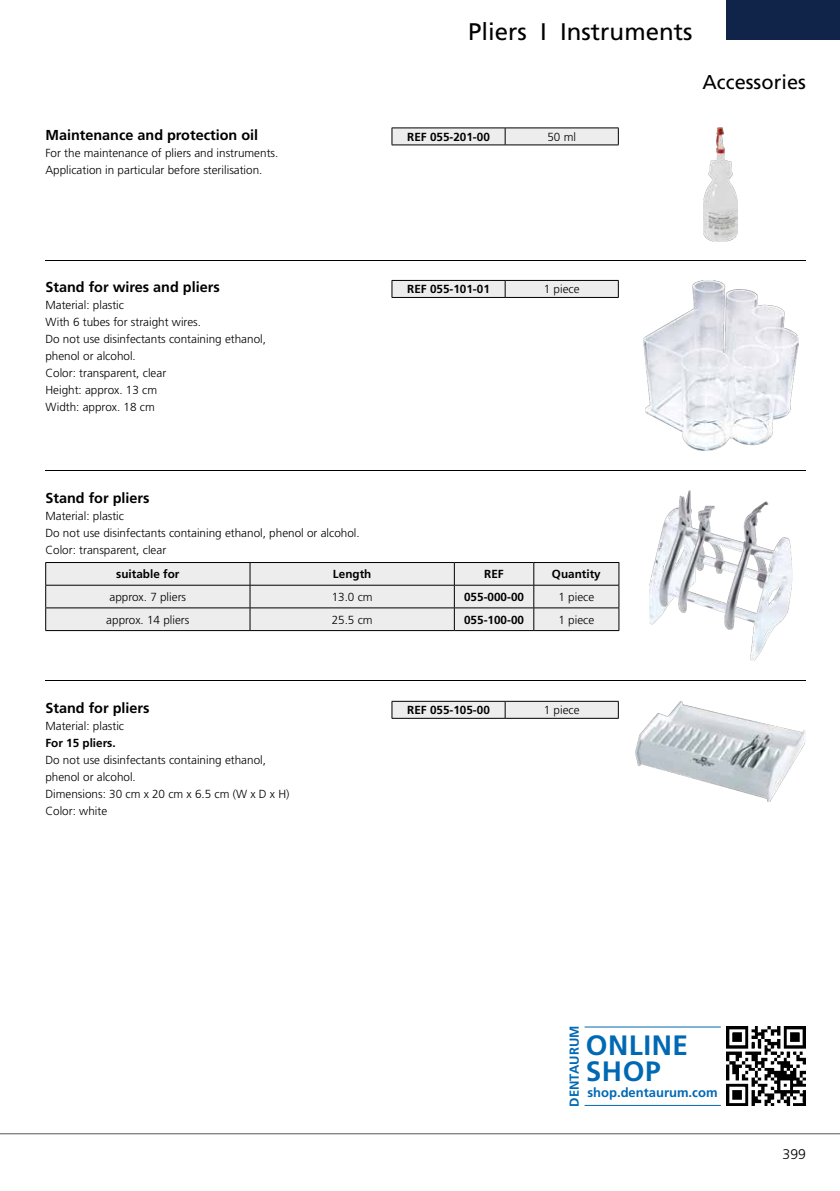
<style>
.page{position:relative;width:840px;height:1191px;background:#fff}
.page>*{position:absolute;margin:0;border:0;box-sizing:border-box;transform-origin:0 0}
.t1{font:700 28px/26px "Frutiger LT Std";letter-spacing:.02em;color:#0069b4}
.t2{font:24px "Frutiger LT Std";color:#000}
.t3{font:20px "Frutiger LT Std";color:#000}
.t4{font:700 14.4px "Frutiger LT Std";color:#000}
.t5{font:300 14px "Frutiger LT Std";color:#000}
.t6{font:700 13px "Frutiger LT Std";color:#0069b4}
.t7{font:300 11.6px/17px "Frutiger LT Std";color:#000}
.t8{font:700 11.6px "Frutiger LT Std";color:#000}
</style>
<div class="page">
<div style="left:726px;top:0;width:113px;height:40px;background:#102449"></div>
<hr style="left:0;top:1133px;width:839px;height:1px;background:#575756">
<hr style="left:45px;top:260px;width:760px;height:1px;background:#000">
<img style="left:703px;top:128px;width:34px;height:113px">
<hr style="left:391px;top:145px;width:114px;height:1px;background:#000">
<svg style="left:391px;top:128px;width:227px;height:17px"></svg>
<hr style="left:505px;top:145px;width:113px;height:1px;background:#000">
<img style="left:643px;top:280px;width:154px;height:170px">
<hr style="left:45px;top:470px;width:760px;height:1px;background:#000">
<hr style="left:391px;top:297px;width:114px;height:1px;background:#000">
<svg style="left:391px;top:280px;width:227px;height:17px"></svg>
<hr style="left:505px;top:297px;width:113px;height:1px;background:#000">
<img style="left:649px;top:490px;width:143px;height:170px">
<hr style="left:45px;top:680px;width:760px;height:1px;background:#000">
<hr style="left:45px;top:630px;width:205px;height:1px;background:#000">
<hr style="left:250px;top:630px;width:204px;height:1px;background:#000">
<hr style="left:454px;top:630px;width:79px;height:1px;background:#000">
<svg style="left:45px;top:562px;width:574px;height:68px"></svg>
<hr style="left:533px;top:630px;width:86px;height:1px;background:#000">
<img style="left:635px;top:701px;width:170px;height:100px">
<hr style="left:391px;top:718px;width:114px;height:1px;background:#000">
<svg style="left:391px;top:701px;width:227px;height:17px"></svg>
<hr style="left:505px;top:718px;width:113px;height:1px;background:#000">
<img style="left:726px;top:1026px;width:79px;height:80px">
<hr style="left:584px;top:1026px;width:136px;height:1px;background:#0069b4">
<hr style="left:584px;top:1105px;width:136px;height:1px;background:#0069b4">
<h2 class="t2" style="left:468px;top:17px;width:226px">Pliers I Instruments</h2>
<h3 class="t3" style="left:702px;top:70px;width:105px">Accessories</h3>
<p class="t4" style="left:45px;top:126px;width:214px">Maintenance and protection oil</p>
<p class="t8" style="left:407px;top:130px;width:84px">REF 055-201-00</p>
<p class="t7" style="left:547px;top:128px;width:30px">50 ml</p>
<p class="t7" style="left:45px;top:144px;width:234px">For the maintenance of pliers and instruments.<br>Application in particular before sterilisation.</p>
<p class="t4" style="left:45px;top:279px;width:176px">Stand for wires and pliers</p>
<p class="t8" style="left:407px;top:282px;width:84px">REF 055-101-01</p>
<p class="t7" style="left:543px;top:281px;width:37px">1 piece</p>
<p class="t7" style="left:45px;top:297px;width:222px">Material: plastic<br>With 6 tubes for straight wires.<br>Do not use disinfectants containing ethanol, phenol or alcohol.<br>Color: transparent, clear<br>Height: approx. 13 cm<br>Width: approx. 18 cm</p>
<p class="t4" style="left:45px;top:489px;width:106px">Stand for pliers</p>
<p class="t7" style="left:45px;top:507px;width:316px">Material: plastic<br>Do not use disinfectants containing ethanol, phenol or alcohol.<br>Color: transparent, clear</p>
<p class="t8" style="left:116px;top:567px;width:65px">suitable for</p>
<p class="t8" style="left:333px;top:567px;width:40px">Length</p>
<p class="t8" style="left:484px;top:567px;width:21px">REF</p>
<p class="t8" style="left:551px;top:567px;width:50px">Quantity</p>
<p class="t7" style="left:109px;top:588px;width:78px">approx. 7 pliers</p>
<p class="t7" style="left:331px;top:588px;width:42px">13.0 cm</p>
<p class="t8" style="left:464px;top:590px;width:61px">055-000-00</p>
<p class="t7" style="left:558px;top:588px;width:37px">1 piece</p>
<p class="t7" style="left:106px;top:611px;width:85px">approx. 14 pliers</p>
<p class="t7" style="left:331px;top:611px;width:42px">25.5 cm</p>
<p class="t8" style="left:464px;top:612px;width:61px">055-100-00</p>
<p class="t7" style="left:558px;top:611px;width:37px">1 piece</p>
<p class="t4" style="left:45px;top:699px;width:106px">Stand for pliers</p>
<p class="t8" style="left:407px;top:703px;width:84px">REF 055-105-00</p>
<p class="t7" style="left:543px;top:702px;width:37px">1 piece</p>
<p class="t7" style="left:45px;top:718px;width:80px">Material: plastic</p>
<p class="t8" style="left:45px;top:736px;width:72px">For 15 pliers.</p>
<p class="t7" style="left:45px;top:752px;width:245px">Do not use disinfectants containing ethanol, phenol or alcohol.<br>Dimensions: 30 cm x 20 cm x 6.5 cm (W x D x H)<br>Color: white</p>
<p class="t6" style="left:566px;top:1107px;width:83px;rotate:-90deg">DENTAURUM</p>
<h1 class="t1" style="left:585px;top:1032px;width:104px">ONLINE<br>SHOP</h1>
<p class="t6" style="left:587px;top:1085px;width:131px">shop.dentaurum.com</p>
<p class="t5" style="left:782px;top:1146px;width:25px">399</p>
</div>
